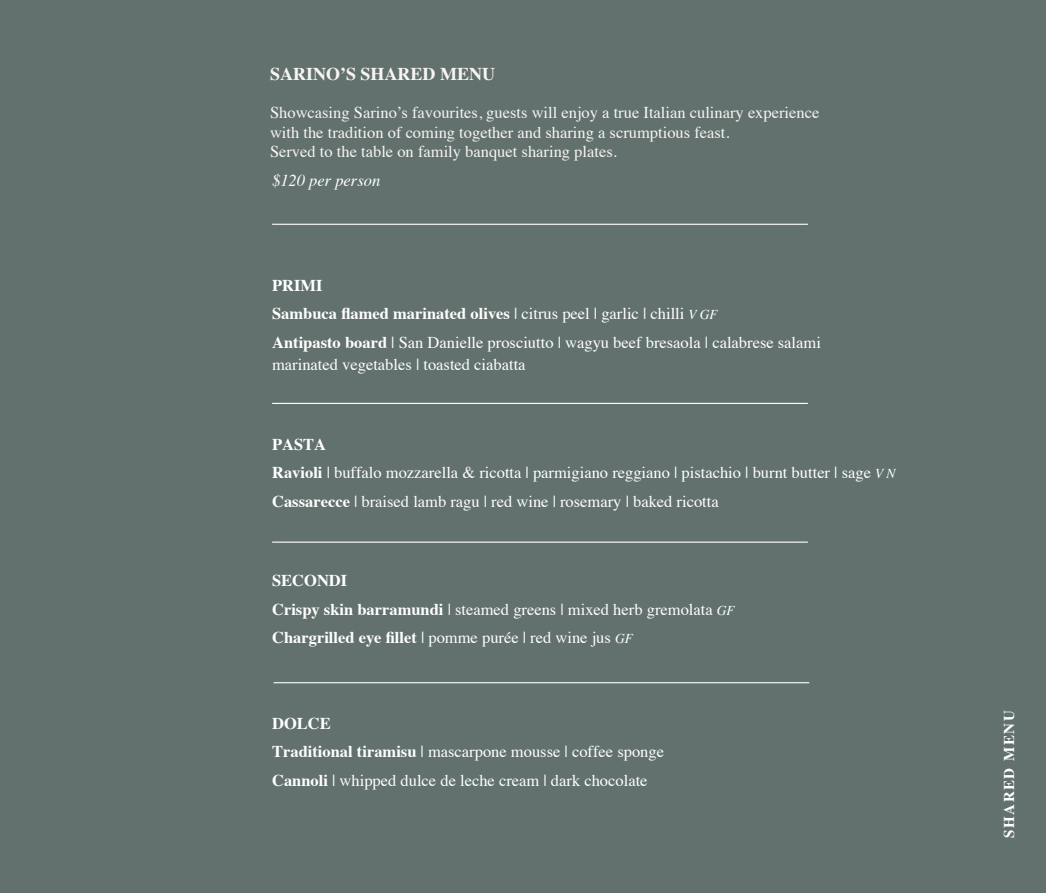
<style>
.page{position:relative;width:1046px;height:893px;background:#62716d}
.page>*{position:absolute;margin:0;border:0;box-sizing:border-box;transform-origin:0 0}
.t1{font:700 18px "Times";color:#f7f5f3}
.t2{font:16.5px/22.5px "Times";color:#fff}
.t3{font:16.5px/19.8px "Times";color:#f7f5f3}
.t4{font:700 16.5px "Times";color:#fff}
.t5{font:italic 16.5px "Times";color:#fff}
.t6{font:700 15px "Times";letter-spacing:.1em;color:#fff}
.s1{font-weight:400}
.s2{font-weight:400;font-style:italic;font-size:13.5px}
.s3{font-weight:700}
.s4{font-style:italic;font-size:13.5px}
</style>
<div class="page">
<hr style="left:272px;top:224px;width:536px;height:1px;background:#fff">
<hr style="left:272px;top:403px;width:536px;height:1px;background:#fff">
<hr style="left:272px;top:542px;width:536px;height:1px;background:#fff">
<hr style="left:274px;top:682px;width:535px;height:1px;background:#fff">
<p class="t1" style="left:270px;top:57px;width:226px">SARINO’S SHARED MENU</p>
<p class="t3" style="left:270px;top:101px;width:551px">Showcasing Sarino’s favourites, guests will enjoy a true Italian culinary experience with the tradition of coming together and sharing a scrumptious feast.<br>Served to the table on family banquet sharing plates.</p>
<p class="t5" style="left:272px;top:166px;width:110px">$120 per person</p>
<p class="t4" style="left:272px;top:269px;width:52px">PRIMI</p>
<p class="t4" style="left:272px;top:298px;width:447px">Sambuca flamed marinated olives <span class="s1">| citrus peel | garlic | chilli</span> <span class="s2">V GF</span></p>
<p class="t2" style="left:272px;top:329px;width:550px"><span class="s3">Antipasto board</span> | San Danielle prosciutto | wagyu beef bresaola | calabrese salami marinated vegetables | toasted ciabatta</p>
<p class="t4" style="left:272px;top:428px;width:56px">PASTA</p>
<p class="t2" style="left:272px;top:460px;width:625px"><span class="s3">Ravioli</span> | buffalo mozzarella &amp; ricotta | parmigiano reggiano | pistachio | burnt butter | sage <span class="s4">V N</span></p>
<p class="t2" style="left:272px;top:488px;width:448px"><span class="s3">Cassarecce</span> | braised lamb ragu | red wine | rosemary | baked ricotta</p>
<p class="t4" style="left:272px;top:565px;width:77px">SECONDI</p>
<p class="t2" style="left:272px;top:596px;width:464px"><span class="s3">Crispy skin barramundi</span> | steamed greens | mixed herb gremolata <span class="s4">GF</span></p>
<p class="t2" style="left:272px;top:625px;width:362px"><span class="s3">Chargrilled eye fillet</span> | pomme purée | red wine jus <span class="s4">GF</span></p>
<p class="t4" style="left:272px;top:707px;width:60px">DOLCE</p>
<p class="t2" style="left:272px;top:739px;width:393px"><span class="s3">Traditional tiramisu</span> | mascarpone mousse | coffee sponge</p>
<p class="t2" style="left:272px;top:767px;width:377px"><span class="s3">Cannoli</span> | whipped dulce de leche cream | dark chocolate</p>
<p class="t6" style="left:995px;top:838px;width:129px;rotate:-90deg">SHARED MENU</p>
</div>
